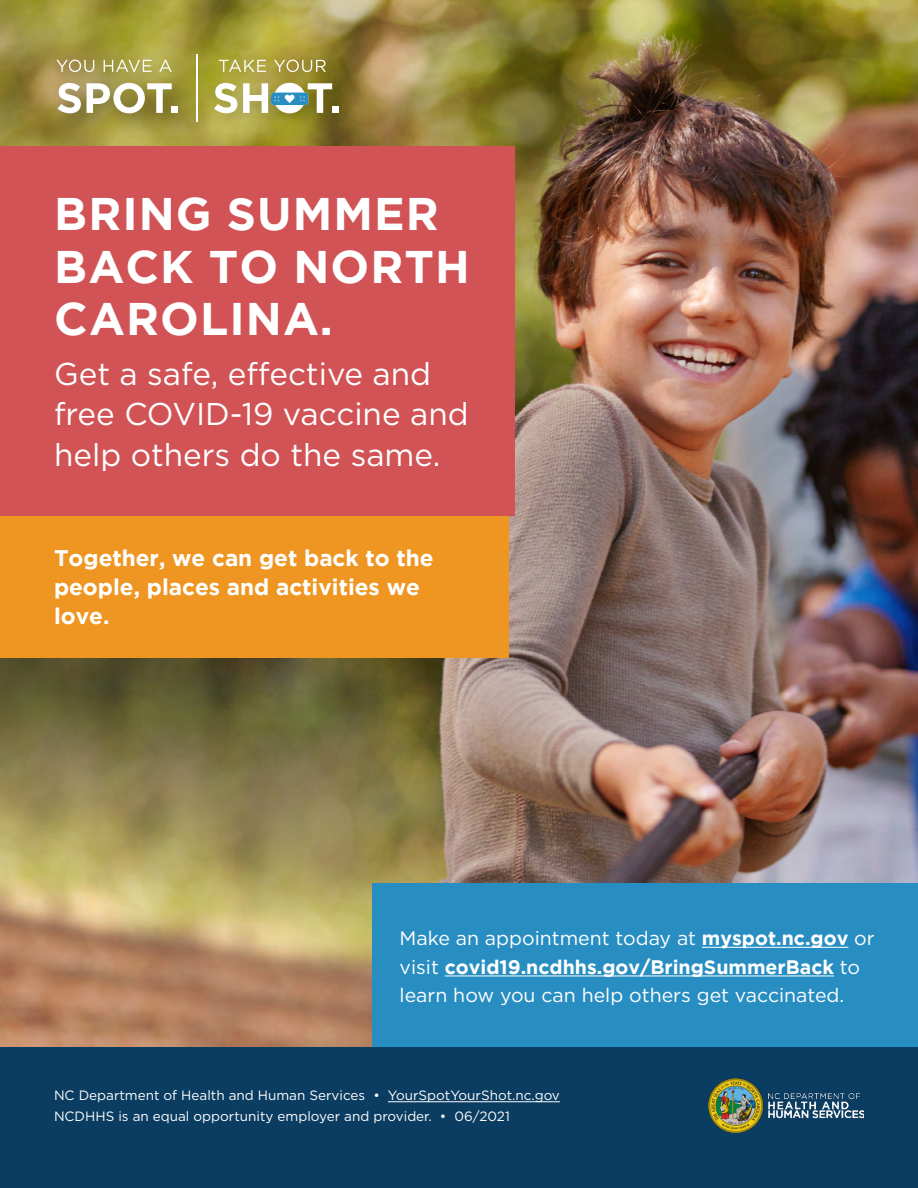
<style>
.page{position:relative;width:918px;height:1188px;background:#fff}
.page>*{position:absolute;margin:0;border:0;box-sizing:border-box;transform-origin:0 0}
.t1{font:700 45.6px/52.2px "Gotham";letter-spacing:.025em;color:#fff}
.t2{font:31.5px/40.5px "Gotham";color:#fff}
.t3{font:700 22.5px/28.7px "Gotham";color:#fff}
.t4{font:19.5px/28.7px "Gotham";color:#fff}
.t5{font:13.5px/21px "Gotham";color:#fff}
.s1{font-weight:700}
</style>
<div class="page">
<img style="left:0;top:0;width:918px;height:1048px">
<div style="left:373px;top:883px;width:545px;height:165px;background:#288ec2"></div>
<hr style="left:702px;top:947px;width:146px;height:1px;background:#fff">
<hr style="left:445px;top:976px;width:389px;height:1px;background:#fff">
<div style="left:48px;top:46px;width:310px;height:93px;background:#000;opacity:.28"></div>
<svg style="left:219px;top:60px;width:47px;height:12px"></svg>
<svg style="left:274px;top:60px;width:52px;height:12px"></svg>
<svg style="left:214px;top:83px;width:23px;height:30px"></svg>
<div style="left:332px;top:106px;width:7px;height:7px;background:#fff"></div>
<hr style="left:197px;top:54px;width:1px;height:68px;background:#fff">
<svg style="left:56px;top:60px;width:38px;height:12px"></svg>
<svg style="left:104px;top:60px;width:48px;height:12px"></svg>
<svg style="left:159px;top:60px;width:13px;height:12px"></svg>
<svg style="left:57px;top:83px;width:24px;height:30px"></svg>
<svg style="left:87px;top:83px;width:85px;height:30px"></svg>
<div style="left:172px;top:106px;width:6px;height:7px;background:#fff"></div>
<svg style="left:243px;top:83px;width:89px;height:30px"></svg>
<div style="left:0;top:516px;width:508px;height:142px;background:#ee9621"></div>
<div style="left:0;top:147px;width:514px;height:369px;background:#d15356"></div>
<div style="left:0;top:1048px;width:918px;height:140px;background:#0b3c61"></div>
<img style="left:709px;top:1078px;width:155px;height:55px">
<hr style="left:388px;top:1101px;width:172px;height:1px;background:#fff">
<h1 class="t1" style="left:54px;top:187px;width:417px">BRING SUMMER<br>BACK TO NORTH<br>CAROLINA.</h1>
<h2 class="t2" style="left:54px;top:353px;width:416px">Get a safe, effective and free COVID-19 vaccine and help others do the same.</h2>
<p class="t3" style="left:54px;top:544px;width:381px">Together, we can get back to the people, places and activities we love.</p>
<p class="t4" style="left:400px;top:923px;width:477px">Make an appointment today at <span class="s1">myspot.nc.gov</span> or visit <span class="s1">covid19.ncdhhs.gov/BringSummerBack</span> to learn how you can help others get vaccinated.</p>
<p class="t5" style="left:54px;top:1085px;width:507px">NC Department of Health and Human Services • YourSpotYourShot.nc.gov<br>NCDHHS is an equal opportunity employer and provider. • 06/2021</p>
</div>
